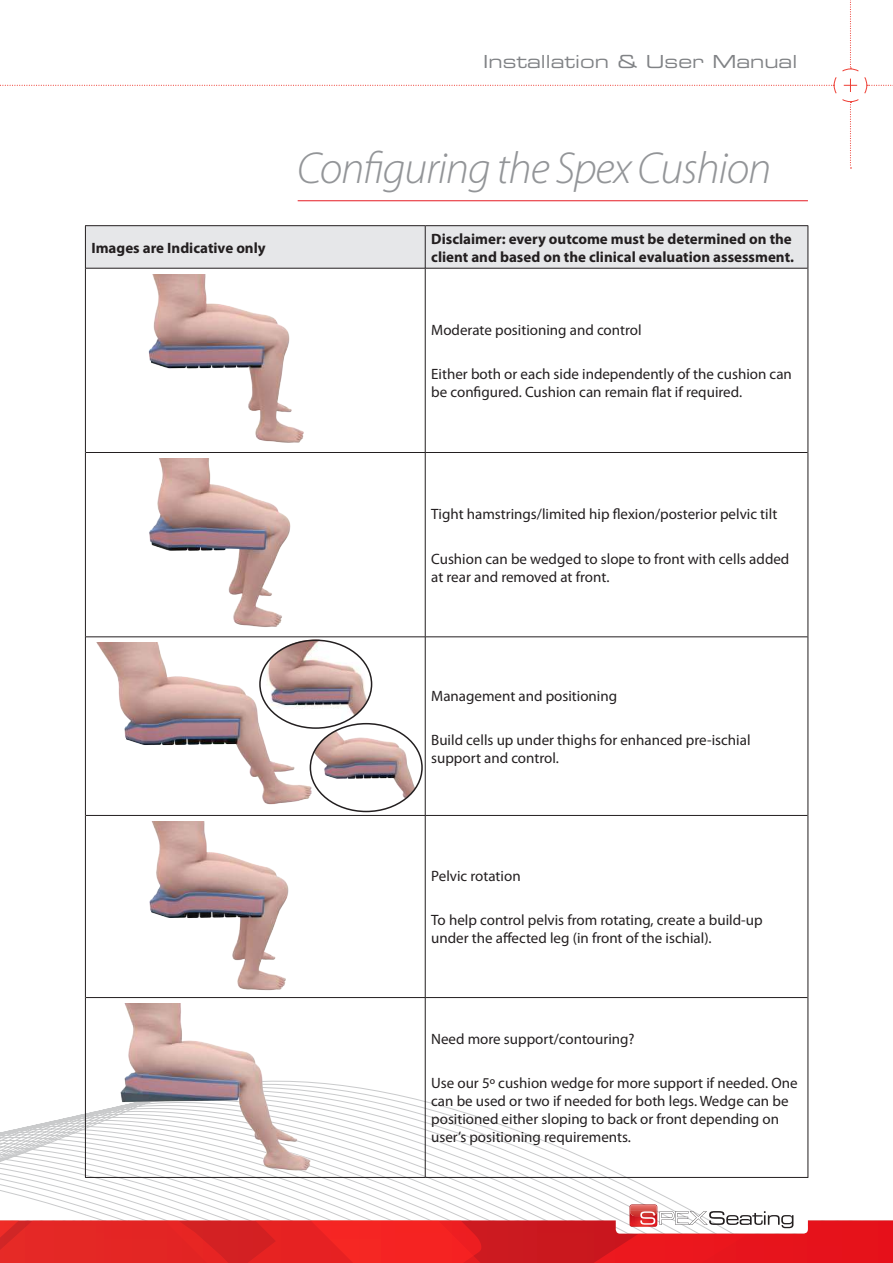
<style>
.page{position:relative;width:893px;height:1263px;background:#fff}
.page>*{position:absolute;margin:0;border:0;box-sizing:border-box;transform-origin:0 0}
.t1{font:italic 300 45px "Myriad Pro";letter-spacing:-.025em;color:#939598}
.t2{font:18px "Eurostile LT Std Ex 2";color:#808285}
.t3{font:15px/18px "Myriad Pro";color:#231f20}
.t4{font:700 15px/18px "Myriad Pro";color:#231f20}
</style>
<div class="page">
<svg style="left:0;top:998px;width:809px;height:213px"></svg>
<img style="left:630px;top:1204px;width:27px;height:1px">
<img style="left:630px;top:1205px;width:27px;height:6px">
<svg style="left:0;top:1211px;width:893px;height:52px"></svg>
<svg style="left:0;top:0;width:893px;height:169px"></svg>
<hr style="left:298px;top:200px;width:510px;height:1px;background:#e51a23">
<div style="left:86px;top:226px;width:721px;height:42px;background:#e6e7e9"></div>
<hr style="left:425px;top:226px;width:1px;height:42px;background:#231f20">
<hr style="left:86px;top:268px;width:339px;height:1px;background:#231f20">
<hr style="left:425px;top:268px;width:382px;height:1px;background:#231f20">
<hr style="left:425px;top:268px;width:1px;height:184px;background:#231f20">
<hr style="left:86px;top:452px;width:339px;height:1px;background:#231f20">
<hr style="left:425px;top:452px;width:382px;height:1px;background:#231f20">
<hr style="left:425px;top:453px;width:1px;height:184px;background:#231f20">
<hr style="left:86px;top:637px;width:339px;height:1px;background:#231f20">
<hr style="left:425px;top:637px;width:382px;height:1px;background:#231f20">
<hr style="left:425px;top:637px;width:1px;height:178px;background:#231f20">
<hr style="left:86px;top:815px;width:339px;height:1px;background:#231f20">
<hr style="left:425px;top:815px;width:382px;height:1px;background:#231f20">
<hr style="left:425px;top:816px;width:1px;height:181px;background:#231f20">
<hr style="left:86px;top:997px;width:339px;height:1px;background:#231f20">
<hr style="left:425px;top:997px;width:382px;height:1px;background:#231f20">
<hr style="left:425px;top:998px;width:1px;height:179px;background:#231f20">
<hr style="left:85px;top:1177px;width:340px;height:1px;background:#231f20">
<hr style="left:425px;top:1177px;width:383px;height:1px;background:#231f20">
<hr style="left:85px;top:225px;width:340px;height:1px;background:#231f20">
<hr style="left:85px;top:226px;width:1px;height:42px;background:#231f20">
<hr style="left:425px;top:225px;width:383px;height:1px;background:#231f20">
<hr style="left:807px;top:226px;width:1px;height:42px;background:#231f20">
<hr style="left:85px;top:268px;width:1px;height:184px;background:#231f20">
<hr style="left:807px;top:268px;width:1px;height:184px;background:#231f20">
<hr style="left:85px;top:452px;width:1px;height:185px;background:#231f20">
<hr style="left:807px;top:452px;width:1px;height:185px;background:#231f20">
<hr style="left:85px;top:637px;width:1px;height:178px;background:#231f20">
<hr style="left:807px;top:637px;width:1px;height:178px;background:#231f20">
<hr style="left:85px;top:815px;width:1px;height:182px;background:#231f20">
<hr style="left:807px;top:815px;width:1px;height:182px;background:#231f20">
<hr style="left:85px;top:997px;width:1px;height:180px;background:#231f20">
<hr style="left:807px;top:997px;width:1px;height:180px;background:#231f20">
<img style="left:148px;top:274px;width:156px;height:169px">
<img style="left:149px;top:458px;width:142px;height:169px">
<img style="left:97px;top:643px;width:213px;height:162px">
<img style="left:149px;top:821px;width:140px;height:170px">
<img style="left:91px;top:1003px;width:255px;height:168px">
<img style="left:260px;top:642px;width:111px;height:87px">
<div style="left:259px;top:639px;width:113px;height:90px;border:2px solid #231f20;border-radius:50%"></div>
<img style="left:310px;top:723px;width:110px;height:89px">
<div style="left:310px;top:723px;width:113px;height:89px;border:2px solid #231f20;border-radius:50%"></div>
<p class="t2" style="left:483px;top:49px;width:316px">Installation &amp; User Manual</p>
<h1 class="t1" style="left:297px;top:141px;width:476px">Configuring the Spex Cushion</h1>
<p class="t4" style="left:91px;top:238px;width:176px">Images are Indicative only</p>
<p class="t4" style="left:431px;top:229px;width:364px">Disclaimer: every outcome must be determined on the client and based on the clinical evaluation assessment.</p>
<p class="t3" style="left:431px;top:320px;width:212px">Moderate positioning and control</p>
<p class="t3" style="left:431px;top:365px;width:362px">Either both or each side independently of the cushion can be configured. Cushion can remain flat if required.</p>
<p class="t3" style="left:431px;top:505px;width:348px">Tight hamstrings/limited hip flexion/posterior pelvic tilt</p>
<p class="t3" style="left:431px;top:549px;width:360px">Cushion can be wedged to slope to front with cells added at rear and removed at front.</p>
<p class="t3" style="left:431px;top:686px;width:187px">Management and positioning</p>
<p class="t3" style="left:431px;top:731px;width:321px">Build cells up under thighs for enhanced pre-ischial support and control.</p>
<p class="t3" style="left:431px;top:866px;width:91px">Pelvic rotation</p>
<p class="t3" style="left:431px;top:911px;width:333px">To help control pelvis from rotating, create a build-up under the affected leg (in front of the ischial).</p>
<p class="t3" style="left:431px;top:1029px;width:205px">Need more support/contouring?</p>
<p class="t3" style="left:431px;top:1074px;width:368px">Use our 5º cushion wedge for more support if needed. One can be used or two if needed for both legs. Wedge can be positioned either sloping to back or front depending on user’s positioning requirements.</p>
</div>
